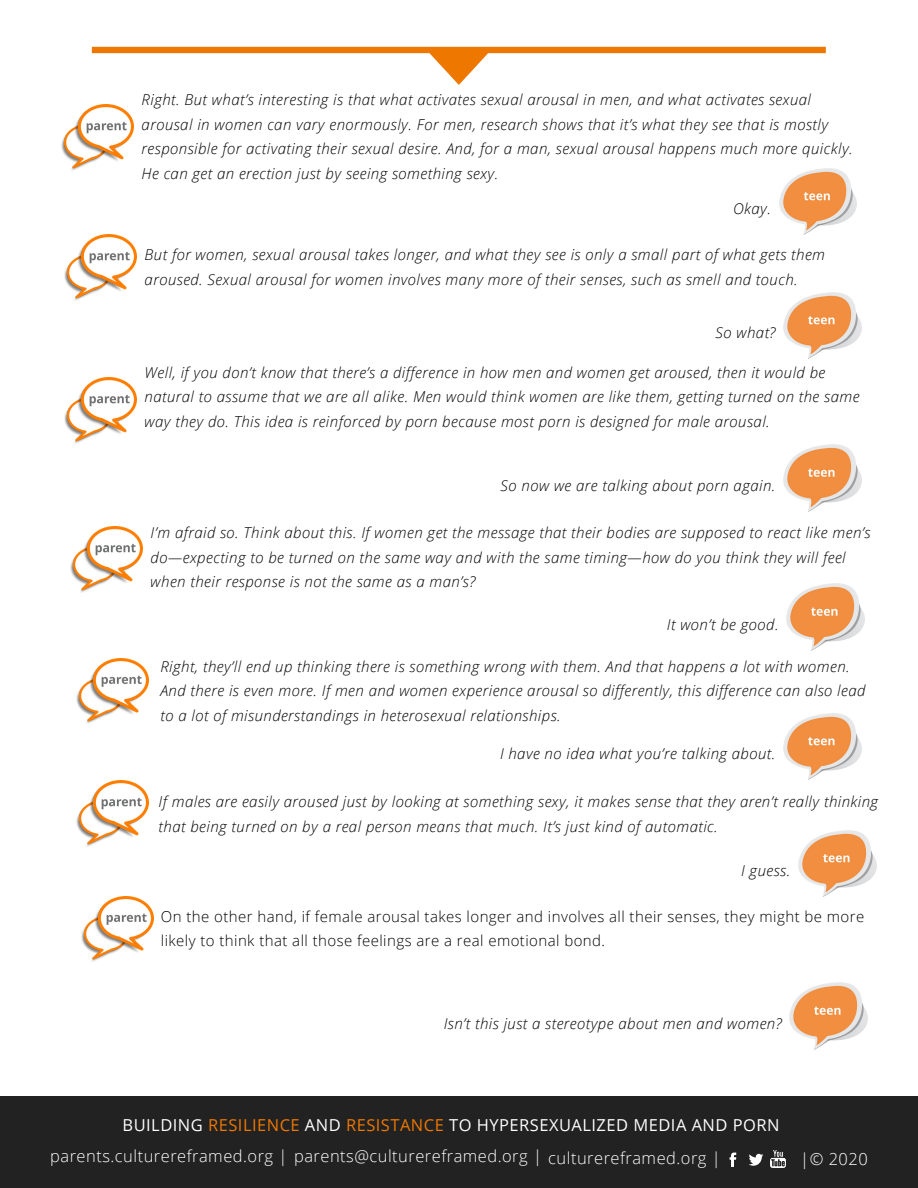
<style>
.page{position:relative;width:918px;height:1188px;background:#fff}
.page>*{position:absolute;margin:0;border:0;box-sizing:border-box;transform-origin:0 0}
.t1{font:300 16.5px/31.3px "Open Sans";letter-spacing:.03em;color:#fff}
.t2{font:italic 300 15px/24.5px "Open Sans";letter-spacing:.03em;color:#000}
.t3{font:300 15px/24.5px "Open Sans";letter-spacing:.03em;color:#000}
.s1{font-weight:400}
.s2{font-weight:400;color:#e70}
</style>
<div class="page">
<div style="left:0;top:1096px;width:918px;height:92px;background:#222"></div>
<svg style="left:92px;top:47px;width:734px;height:38px"></svg>
<img style="left:61px;top:105px;width:73px;height:66px">
<img style="left:779px;top:169px;width:78px;height:66px">
<img style="left:64px;top:235px;width:73px;height:66px">
<img style="left:784px;top:293px;width:77px;height:66px">
<img style="left:64px;top:378px;width:73px;height:66px">
<img style="left:784px;top:445px;width:77px;height:66px">
<img style="left:70px;top:527px;width:73px;height:66px">
<img style="left:787px;top:584px;width:77px;height:66px">
<img style="left:76px;top:658px;width:72px;height:66px">
<svg style="left:730px;top:1153px;width:6px;height:14px"></svg>
<svg style="left:749px;top:1154px;width:14px;height:12px"></svg>
<img style="left:771px;top:1151px;width:15px;height:17px">
<img style="left:784px;top:713px;width:77px;height:67px">
<img style="left:76px;top:781px;width:72px;height:66px">
<img style="left:799px;top:830px;width:77px;height:67px">
<img style="left:81px;top:896px;width:72px;height:66px">
<img style="left:790px;top:983px;width:77px;height:66px">
<p class="t2" style="left:142px;top:87px;width:713px">Right. But what’s interesting is that what activates sexual arousal in men, and what activates sexual arousal in women can vary enormously. For men, research shows that it’s what they see that is mostly responsible for activating their sexual desire. And, for a man, sexual arousal happens much more quickly.<br>He can get an erection just by seeing something sexy.</p>
<p class="t2" style="left:733px;top:196px;width:39px">Okay.</p>
<p class="t2" style="left:145px;top:242px;width:682px">But for women, sexual arousal takes longer, and what they see is only a small part of what gets them aroused. Sexual arousal for women involves many more of their senses, such as smell and touch.</p>
<p class="t2" style="left:716px;top:320px;width:61px">So what?</p>
<p class="t2" style="left:145px;top:360px;width:716px">Well, if you don’t know that there’s a difference in how men and women get aroused, then it would be natural to assume that we are all alike. Men would think women are like them, getting turned on the same way they do. This idea is reinforced by porn because most porn is designed for male arousal.</p>
<p class="t2" style="left:501px;top:473px;width:276px">So now we are talking about porn again.</p>
<p class="t2" style="left:151px;top:520px;width:721px">I’m afraid so. Think about this. If women get the message that their bodies are supposed to react like men’s do—expecting to be turned on the same way and with the same timing—how do you think they will feel when their response is not the same as a man’s?</p>
<p class="t2" style="left:667px;top:612px;width:113px">It won’t be good.</p>
<p class="t2" style="left:160px;top:654px;width:707px">Right, they’ll end up thinking there is something wrong with them. And that happens a lot with women.<br>And there is even more. If men and women experience arousal so differently, this difference can also lead to a lot of misunderstandings in heterosexual relationships.</p>
<p class="t2" style="left:500px;top:741px;width:277px">I have no idea what you’re talking about.</p>
<p class="t2" style="left:159px;top:789px;width:721px">If males are easily aroused just by looking at something sexy, it makes sense that they aren’t really thinking that being turned on by a real person means that much. It’s just kind of automatic.</p>
<p class="t2" style="left:741px;top:858px;width:51px">I guess.</p>
<p class="t3" style="left:161px;top:903px;width:705px">On the other hand, if female arousal takes longer and involves all their senses, they might be more likely to think that all those feelings are a real emotional bond.</p>
<p class="t2" style="left:444px;top:1011px;width:339px">Isn’t this just a stereotype about men and women?</p>
<p class="t1" style="left:50px;top:1109px;width:731px;text-indent:72px"><span class="s1">BUILDING</span> <span class="s2">RESILIENCE</span> <span class="s1">AND</span> <span class="s2">RESISTANCE</span> <span class="s1">TO HYPERSEXUALIZED MEDIA AND PORN </span>parents.culturereframed.org | parents@culturereframed.org | culturereframed.org |</p>
<p class="t1" style="left:800px;top:1143px;width:69px">|© 2020</p>
</div>
